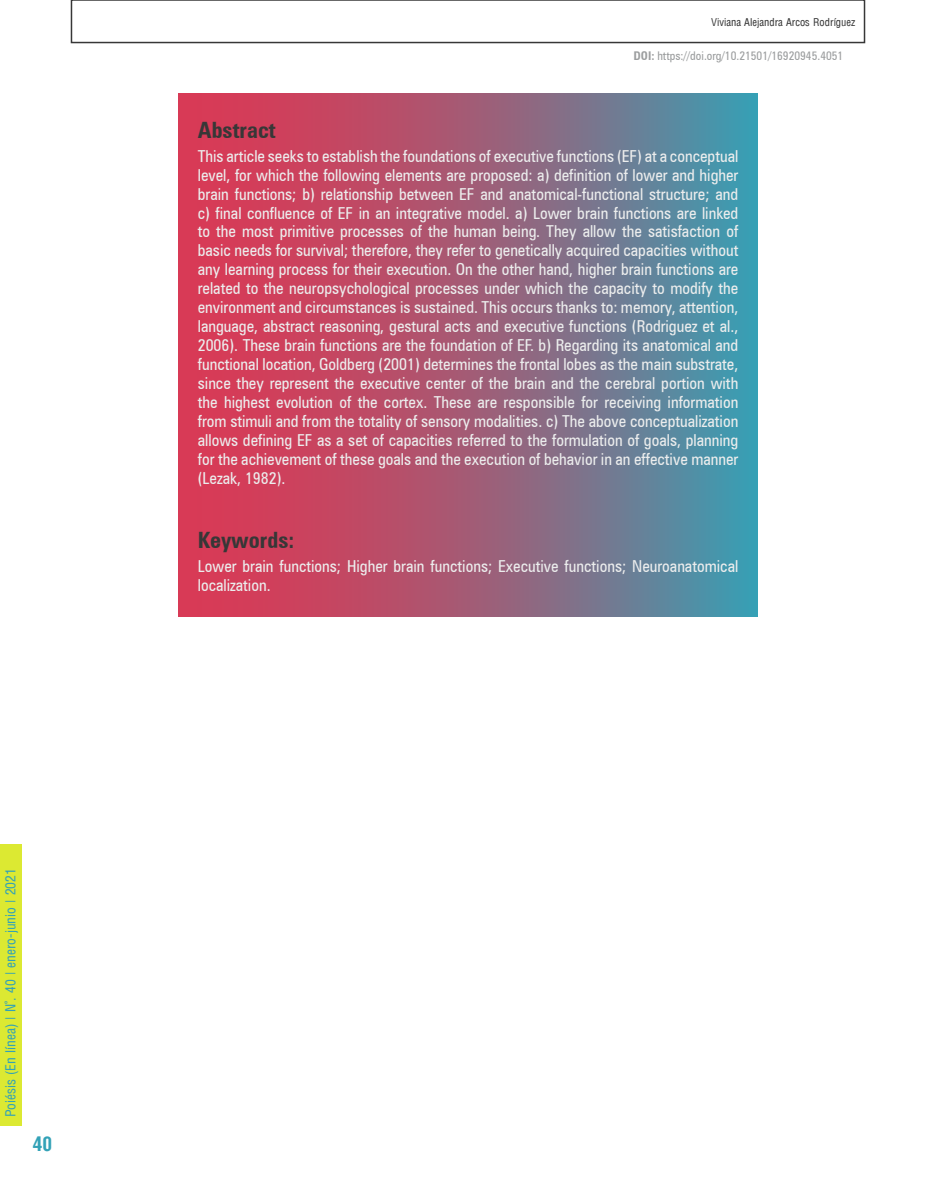
<style>
.page{position:relative;width:936px;height:1191px;background:#fff}
.page>*{position:absolute;margin:0;border:0;box-sizing:border-box;transform-origin:0 0}
.t1{font:700 condensed 22.5px "Zurich BT";color:#373737}
.t2{font:700 condensed 19.5px "Arena";color:#33a2b7}
.t3{font:condensed 16.5px/18.9px "Zurich BT";color:#eceded;text-align:justify}
.t4{font:13.5px "Arena Condensed";color:#33a2b7}
.t5{font:condensed 12px "Zurich BT";color:#9c9e9f}
.t6{font:10.5px "Arena Condensed";color:#373737}
.s1{font-weight:700}
</style>
<div class="page">
<div style="left:0;top:844px;width:21px;height:282px;background:#dce932"></div>
<div style="left:71px;top:0;width:794px;height:43px;border:2px solid #373737"></div>
<svg style="left:178px;top:94px;width:579px;height:523px;background:#9a607a"></svg>
<p class="t4" style="left:3px;top:1117px;width:251px;rotate:-90deg">Poiésis (En línea) | N°. 40 | enero-junio | 2021</p>
<p class="t2" style="left:33px;top:1132px;width:21px">40</p>
<p class="t6" style="left:711px;top:16px;width:145px">Viviana Alejandra Arcos Rodríguez</p>
<p class="t5" style="left:633px;top:48px;width:211px"><span class="s1">DOI:</span> https://doi.org/10.21501/16920945.4051</p>
<h1 class="t1" style="left:198px;top:117px;width:79px">Abstract</h1>
<p class="t3" style="left:198px;top:146px;width:542px">This article seeks to establish the foundations of executive functions (EF) at a conceptual level, for which the following elements are proposed: a) definition of lower and higher brain functions; b) relationship between EF and anatomical-functional structure; and c) final confluence of EF in an integrative model. a) Lower brain functions are linked to the most primitive processes of the human being. They allow the satisfaction of basic needs for survival; therefore, they refer to genetically acquired capacities without any learning process for their execution. On the other hand, higher brain functions are related to the neuropsychological processes under which the capacity to modify the environment and circumstances is sustained. This occurs thanks to: memory, attention, language, abstract reasoning, gestural acts and executive functions (Rodriguez et al., 2006). These brain functions are the foundation of EF. b) Regarding its anatomical and functional location, Goldberg (2001) determines the frontal lobes as the main substrate, since they represent the executive center of the brain and the cerebral portion with the highest evolution of the cortex. These are responsible for receiving information from stimuli and from the totality of sensory modalities. c) The above conceptualization allows defining EF as a set of capacities referred to the formulation of goals, planning for the achievement of these goals and the execution of behavior in an effective manner (Lezak, 1982).</p>
<h1 class="t1" style="left:198px;top:527px;width:98px">Keywords:</h1>
<p class="t3" style="left:198px;top:556px;width:542px">Lower brain functions; Higher brain functions; Executive functions; Neuroanatomical localization.</p>
</div>
